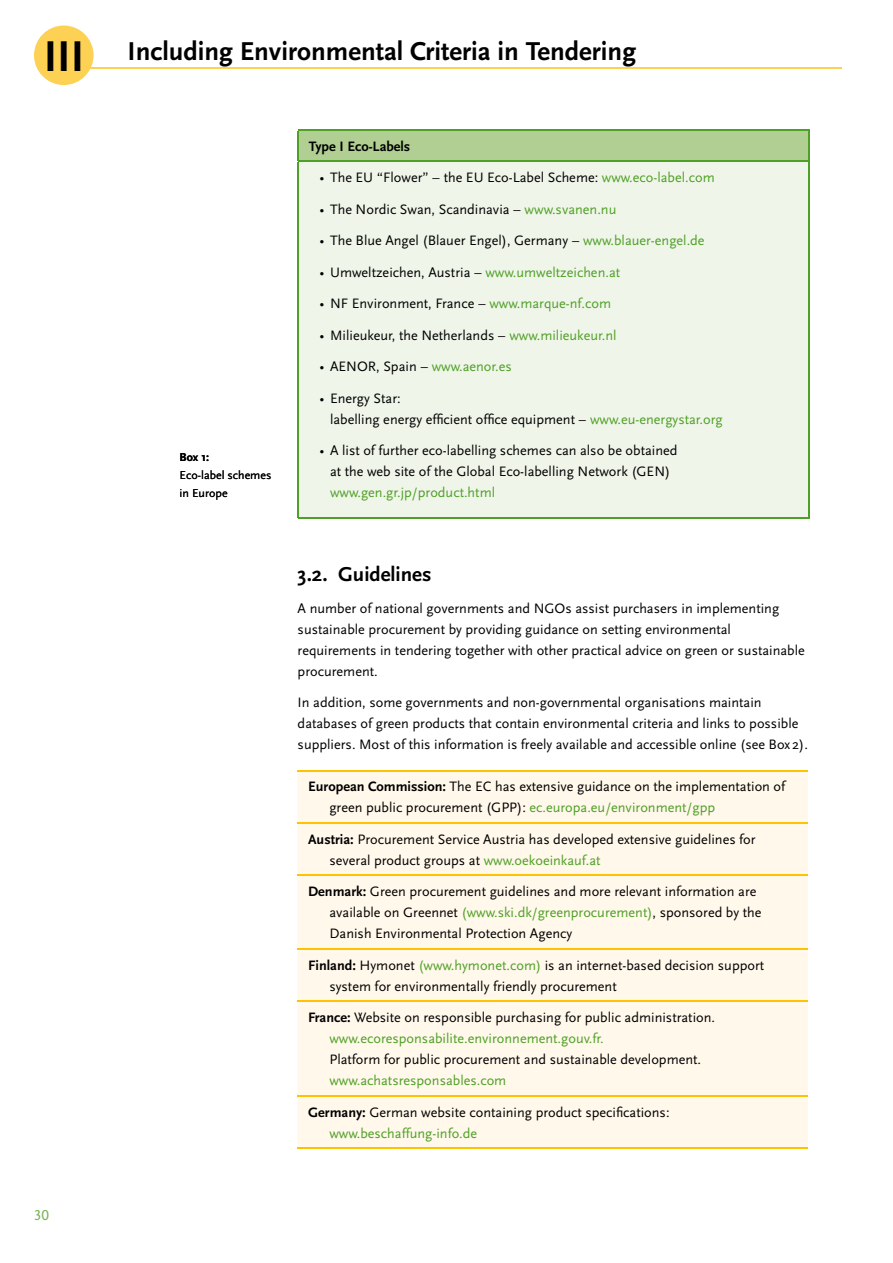
<style>
.page{position:relative;width:893px;height:1263px;background:#fff}
.page>*{position:absolute;margin:0;border:0;box-sizing:border-box;transform-origin:0 0}
.t1{font:700 45px "Scala Sans";color:#000}
.t2{font:700 27px "Scala Sans";color:#000}
.t3{font:700 21px "Scala Sans";color:#000}
.t4{font:15px "Scala Sans Caps";color:#78b255}
.t5{font:14.25px/21px "Scala Sans";color:#000}
.t6{font:14.25px "Scala Sans";color:#4fa026}
.t7{font:700 14.25px "Scala Sans";color:#000}
.t8{font:12px/18px "Scala Sans";color:#000}
.t9{font:700 12px "Scala Sans";color:#000}
.s1{color:#4fa026}
.s2{font-weight:700}
</style>
<div class="page">
<hr style="left:64px;top:67px;width:778px;height:2px;background:#fdd153">
<div style="left:34px;top:26px;width:60px;height:59px;background:#fdd153;border-radius:50%"></div>
<div style="left:298px;top:130px;width:511px;height:31px;background:#b1cf92"></div>
<div style="left:298px;top:161px;width:511px;height:357px;background:#f0f5ea"></div>
<hr style="left:298px;top:130px;width:511px;height:1px;background:#4fa026">
<svg style="left:298px;top:131px;width:1px;height:29px"></svg>
<svg style="left:808px;top:131px;width:1px;height:29px"></svg>
<hr style="left:298px;top:160px;width:511px;height:2px;background:#4fa026">
<hr style="left:298px;top:162px;width:1px;height:355px;background:#4fa026">
<hr style="left:808px;top:162px;width:1px;height:355px;background:#4fa026">
<hr style="left:298px;top:517px;width:511px;height:2px;background:#4fa026">
<div style="left:298px;top:772px;width:510px;height:375px;background:#fff8eb"></div>
<hr style="left:298px;top:770px;width:510px;height:2px;background:#fbc300">
<hr style="left:298px;top:822px;width:510px;height:1px;background:#fbc300">
<hr style="left:298px;top:874px;width:510px;height:2px;background:#fbc300">
<hr style="left:298px;top:948px;width:510px;height:1px;background:#fbc300">
<hr style="left:298px;top:1000px;width:510px;height:2px;background:#fbc300">
<hr style="left:298px;top:1095px;width:510px;height:1px;background:#fbc300">
<hr style="left:298px;top:1147px;width:510px;height:2px;background:#fbc300">
<h1 class="t1" style="left:44px;top:32px;width:42px">III</h1>
<p class="t4" style="left:34px;top:1207px;width:16px">30</p>
<h2 class="t2" style="left:128px;top:36px;width:510px">Including Environmental Criteria in Tendering</h2>
<p class="t9" style="left:180px;top:451px;width:31px">Box 1:</p>
<p class="t8" style="left:180px;top:466px;width:93px">Eco-label schemes in Europe</p>
<p class="t7" style="left:309px;top:138px;width:103px">Type I Eco-Labels</p>
<p class="t5" style="left:319px;top:167px;width:397px">• The EU “Flower” – the EU Eco-Label Scheme: <span class="s1">www.eco-label.com</span></p>
<p class="t5" style="left:319px;top:199px;width:298px">• The Nordic Swan, Scandinavia – <span class="s1">www.svanen.nu</span></p>
<p class="t5" style="left:319px;top:230px;width:387px">• The Blue Angel (Blauer Engel), Germany – <span class="s1">www.blauer-engel.de</span></p>
<p class="t5" style="left:319px;top:262px;width:302px">• Umweltzeichen, Austria – <span class="s1">www.umweltzeichen.at</span></p>
<p class="t5" style="left:319px;top:293px;width:293px">• NF Environment, France – <span class="s1">www.marque-nf.com</span></p>
<p class="t5" style="left:319px;top:325px;width:299px">• Milieukeur, the Netherlands – <span class="s1">www.milieukeur.nl</span></p>
<p class="t5" style="left:319px;top:356px;width:194px">• AENOR, Spain – <span class="s1">www.aenor.es</span></p>
<p class="t5" style="left:330px;top:388px;width:394px;text-indent:-11px">• Energy Star:<br>labelling energy efficient office equipment – <span class="s1">www.eu-energystar.org</span></p>
<p class="t5" style="left:319px;top:440px;width:360px;text-align:center">• A list of further eco-labelling schemes can also be obtained at the web site of the Global Eco-labelling Network (GEN)</p>
<p class="t6" style="left:330px;top:485px;width:167px">www.gen.gr.jp/product.html</p>
<h3 class="t3" style="left:298px;top:563px;width:135px">3.2. Guidelines</h3>
<p class="t5" style="left:298px;top:598px;width:509px">A number of national governments and NGOs assist purchasers in implementing sustainable procurement by providing guidance on setting environmental requirements in tendering together with other practical advice on green or sustainable procurement.</p>
<p class="t5" style="left:298px;top:692px;width:512px">In addition, some governments and non-governmental organisations maintain databases of green products that contain environmental criteria and links to possible suppliers. Most of this information is freely available and accessible online (see Box 2).</p>
<p class="t5" style="left:329px;top:776px;width:457px;text-indent:-21px"><span class="s2">European Commission:</span> The EC has extensive guidance on the implementation of green public procurement (GPP): <span class="s1">ec.europa.eu/environment/gpp</span></p>
<p class="t5" style="left:329px;top:829px;width:428px;text-indent:-21px"><span class="s2">Austria:</span> Procurement Service Austria has developed extensive guidelines for several product groups at <span class="s1">www.oekoeinkauf.at</span></p>
<p class="t5" style="left:329px;top:881px;width:434px;text-indent:-21px"><span class="s2">Denmark:</span> Green procurement guidelines and more relevant information are available on Greennet <span class="s1">(www.ski.dk/greenprocurement)</span>, sponsored by the<br>Danish Environmental Protection Agency</p>
<p class="t5" style="left:329px;top:955px;width:436px;text-indent:-21px"><span class="s2">Finland:</span> Hymonet <span class="s1">(www.hymonet.com)</span> is an internet-based decision support system for environmentally friendly procurement</p>
<p class="t5" style="left:329px;top:1007px;width:387px;text-indent:-21px"><span class="s2">France:</span> Website on responsible purchasing for public administration. <span class="s1">www.ecoresponsabilite.environnement.gouv.fr.</span></p>
<p class="t5" style="left:329px;top:1049px;width:373px">Platform for public procurement and sustainable development.</p>
<p class="t6" style="left:329px;top:1073px;width:178px">www.achatsresponsables.com</p>
<p class="t5" style="left:329px;top:1102px;width:342px;text-indent:-21px"><span class="s2">Germany:</span> German website containing product specifications: <span class="s1">www.beschaffung-info.de</span></p>
</div>
